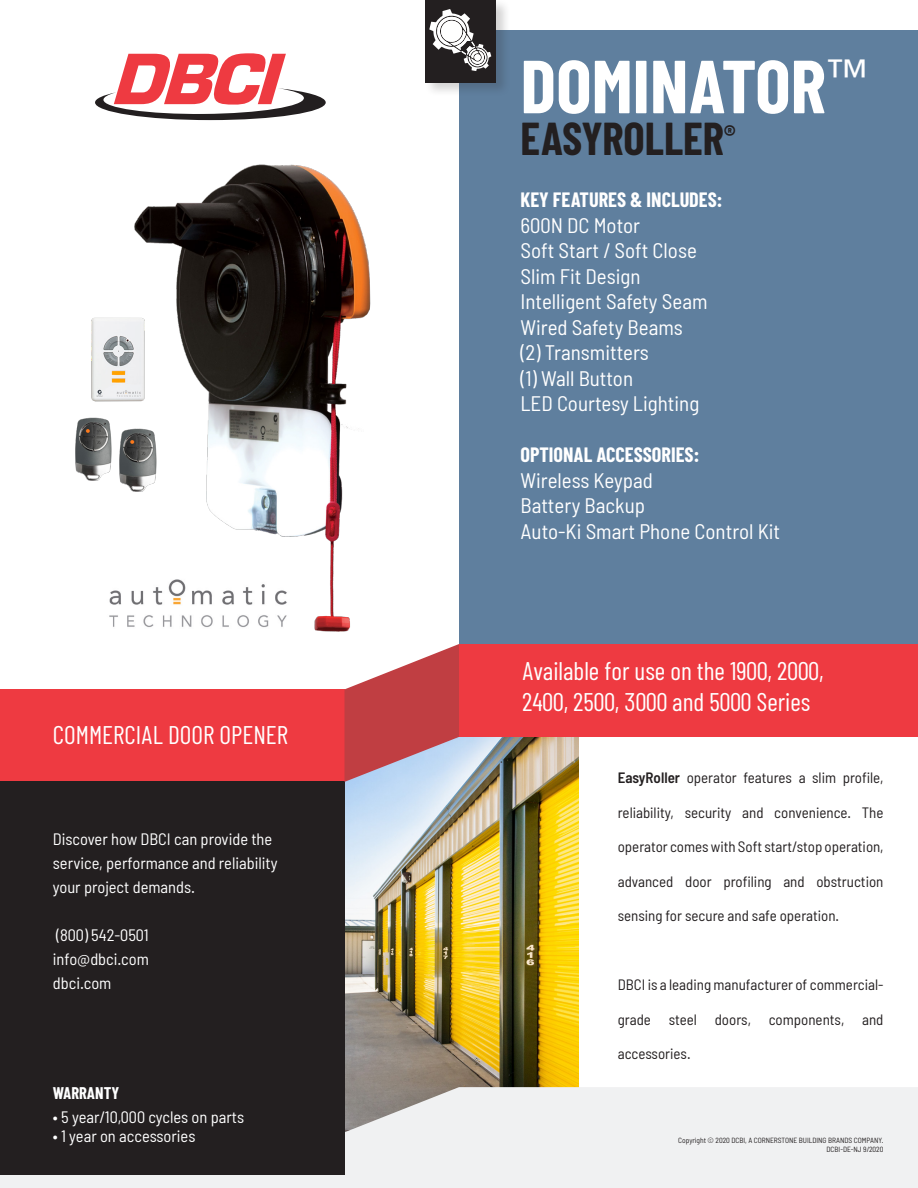
<style>
.page{position:relative;width:918px;height:1188px;background:#fff}
.page>*{position:absolute;margin:0;border:0;box-sizing:border-box;transform-origin:0 0}
.t1{font:700 75px "Barlow Condensed";color:#fff}
.t2{font:700 45px "Barlow Condensed";color:#231f20}
.t3{font:25.5px/30.6px "Barlow Condensed";color:#fff}
.t4{font:semi-condensed 21px "Barlow";color:#fff}
.t5{font:700 20.25px "Barlow Condensed";color:#fff}
.t6{font:semi-condensed 16.5px/24px "Barlow";color:#fff}
.t7{font:700 16.5px "Barlow Condensed";color:#fff}
.t8{font:semi-condensed 15px "Barlow";color:#231f20}
.t9{font:semi-condensed 7.5px "Barlow";color:#231f20}
.s1{font-weight:600}
</style>
<div class="page">
<img style="left:345px;top:737px;width:234px;height:350px">
<div style="left:0;top:1087px;width:918px;height:101px;background:#f0f1f2"></div>
<div style="left:459px;top:30px;width:459px;height:622px;background:#5f7f9e"></div>
<div style="left:424px;top:0;width:88px;height:97px;background:#231f20;opacity:.2"></div>
<div style="left:426px;top:0;width:70px;height:82px;background:#231f20"></div>
<svg style="left:95px;top:53px;width:231px;height:67px"></svg>
<div style="left:0;top:689px;width:345px;height:93px;background:#ee3a41"></div>
<div style="left:0;top:782px;width:345px;height:393px;background:#231f20"></div>
<div style="left:459px;top:644px;width:459px;height:93px;background:#ee3a41"></div>
<svg style="left:345px;top:644px;width:114px;height:138px"></svg>
<svg style="left:429px;top:9px;width:62px;height:62px"></svg>
<div style="left:446px;top:26px;width:11px;height:11px;background:#fff;border-radius:50%"></div>
<img style="left:134px;top:164px;width:306px;height:481px">
<img style="left:109px;top:577px;width:185px;height:59px">
<img style="left:91px;top:315px;width:59px;height:89px">
<img style="left:75px;top:417px;width:37px;height:64px">
<img style="left:119px;top:427px;width:38px;height:65px">
<p class="t1" style="left:520px;top:40px;width:350px">DOMINATOR<sup>™</sup></p>
<p class="t2" style="left:520px;top:111px;width:217px">EASYROLLER<sup>®</sup></p>
<p class="t5" style="left:520px;top:187px;width:203px">KEY FEATURES &amp; INCLUDES:</p>
<p class="t4" style="left:520px;top:212px;width:121px">600N DC Motor</p>
<p class="t4" style="left:520px;top:238px;width:178px">Soft Start / Soft Close</p>
<p class="t4" style="left:520px;top:263px;width:122px">Slim Fit Design</p>
<p class="t4" style="left:520px;top:289px;width:189px">Intelligent Safety Seam</p>
<p class="t4" style="left:520px;top:314px;width:164px">Wired Safety Beams</p>
<p class="t4" style="left:520px;top:340px;width:130px">(2) Transmitters</p>
<p class="t4" style="left:520px;top:365px;width:114px">(1) Wall Button</p>
<p class="t4" style="left:520px;top:391px;width:180px">LED Courtesy Lighting</p>
<p class="t5" style="left:520px;top:442px;width:180px">OPTIONAL ACCESSORIES:</p>
<p class="t4" style="left:520px;top:467px;width:134px">Wireless Keypad</p>
<p class="t4" style="left:520px;top:493px;width:126px">Battery Backup</p>
<p class="t4" style="left:520px;top:518px;width:261px">Auto-Ki Smart Phone Control Kit</p>
<p class="t3" style="left:53px;top:719px;width:237px">COMMERCIAL DOOR OPENER</p>
<p class="t6" style="left:53px;top:827px;width:226px">Discover how DBCI can provide the service, performance and reliability your project demands.</p>
<p class="t6" style="left:56px;top:923px;width:94px">(800) 542-0501</p>
<p class="t6" style="left:53px;top:947px;width:98px">info@dbci.com</p>
<p class="t6" style="left:53px;top:971px;width:60px">dbci.com</p>
<p class="t3" style="left:522px;top:655px;width:303px">Available for use on the 1900, 2000,<br>2400, 2500, 3000 and 5000 Series</p>
<p class="t8" style="left:618px;top:769px;width:267px"><span class="s1">EasyRoller</span> operator features a slim profile,</p>
<p class="t8" style="left:618px;top:803px;width:267px">reliability, security and convenience. The</p>
<p class="t8" style="left:618px;top:838px;width:267px">operator comes with Soft start/stop operation,</p>
<p class="t8" style="left:618px;top:872px;width:267px">advanced door profiling and obstruction</p>
<p class="t8" style="left:618px;top:907px;width:223px">sensing for secure and safe operation.</p>
<p class="t8" style="left:618px;top:976px;width:267px">DBCI is a leading manufacturer of commercial-</p>
<p class="t8" style="left:618px;top:1010px;width:267px">grade steel doors, components, and</p>
<p class="t8" style="left:618px;top:1045px;width:74px">accessories.</p>
<p class="t7" style="left:53px;top:1082px;width:68px">WARRANTY</p>
<p class="t6" style="left:53px;top:1104px;width:193px">• 5 year/10,000 cycles on parts</p>
<p class="t6" style="left:53px;top:1124px;width:144px">• 1 year on accessories</p>
<p class="t9" style="left:678px;top:1135px;width:207px">Copyright © 2020 DCBI, A CORNERSTONE BUILDING BRANDS COMPANY.</p>
<p class="t9" style="left:827px;top:1144px;width:58px">DCBI-DE-NJ 9/2020</p>
</div>
